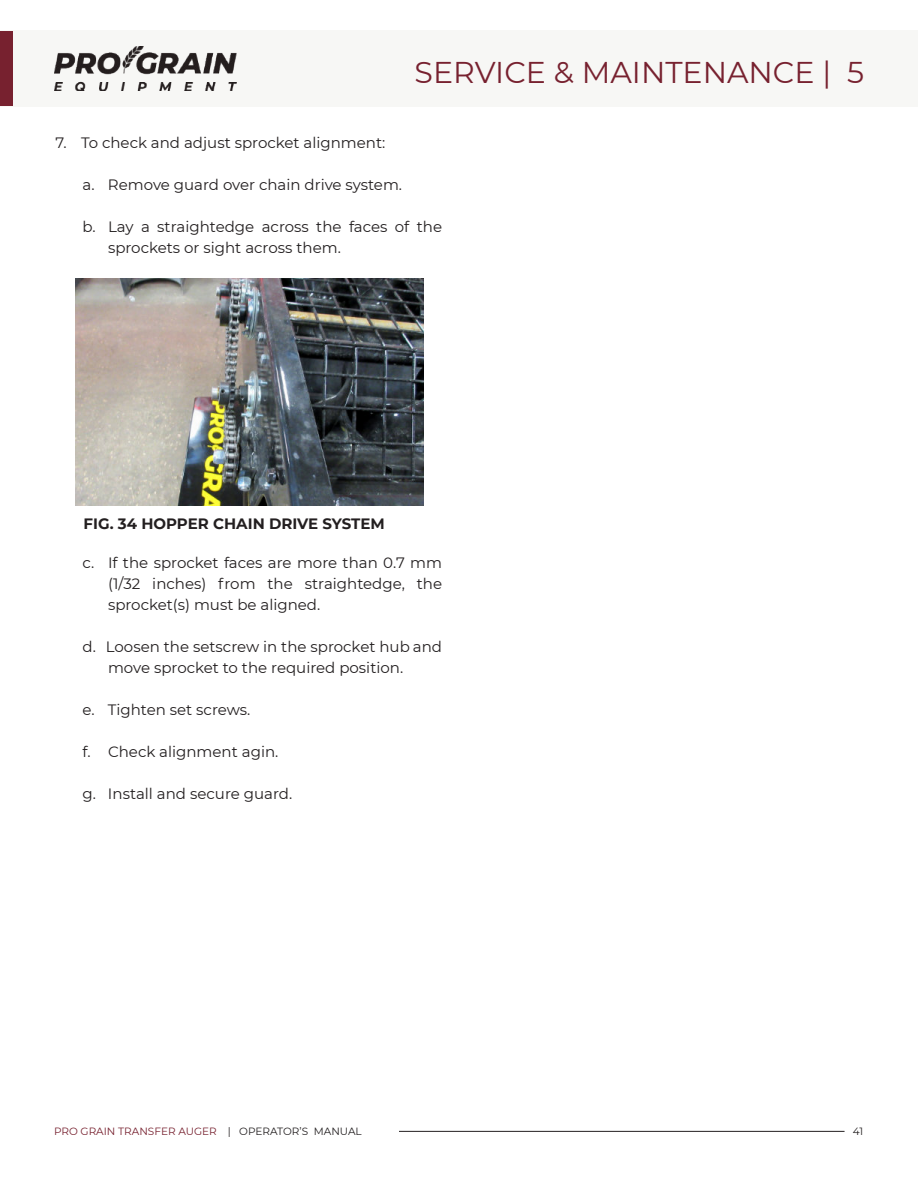
<style>
.page{position:relative;width:918px;height:1188px;background:#fff}
.page>*{position:absolute;margin:0;border:0;box-sizing:border-box;transform-origin:0 0}
.t1{font:30px "Montserrat";color:#77212f}
.t2{font:15px/21px "Montserrat";color:#231f20}
.t3{font:700 15px "Montserrat";color:#231f20}
.t4{font:10.5px "Montserrat";color:#77212f}
.t5{font:10.5px "Montserrat";color:#231f20}
.s1{color:#231f20}
</style>
<div class="page">
<div style="left:0;top:30px;width:918px;height:77px;background:#f7f7f5"></div>
<hr style="left:390px;top:1131px;width:455px;height:1px;background:#231f20">
<div style="left:54px;top:1125px;width:345px;height:10px;background:#fff"></div>
<img style="left:54px;top:47px;width:183px;height:44px">
<div style="left:0;top:31px;width:13px;height:75px;background:#77212f"></div>
<img style="left:76px;top:278px;width:348px;height:228px">
<h1 class="t1" style="left:415px;top:54px;width:451px">SERVICE &amp; MAINTENANCE | 5</h1>
<p class="t2" style="left:56px;top:133px;width:331px">7. To check and adjust sprocket alignment:</p>
<p class="t2" style="left:83px;top:175px;width:321px">a. Remove guard over chain drive system.</p>
<p class="t2" style="left:108px;top:217px;width:336px;text-indent:-25px">b. Lay a straightedge across the faces of the sprockets or sight across them.</p>
<p class="t3" style="left:84px;top:514px;width:303px">FIG. 34 HOPPER CHAIN DRIVE SYSTEM</p>
<p class="t2" style="left:108px;top:553px;width:336px;text-align:justify;text-indent:-25px">c. If the sprocket faces are more than 0.7 mm (1/32 inches) from the straightedge, the sprocket(s) must be aligned.</p>
<p class="t2" style="left:108px;top:637px;width:336px;text-indent:-25px">d. Loosen the setscrew in the sprocket hub and move sprocket to the required position.</p>
<p class="t2" style="left:83px;top:700px;width:169px">e. Tighten set screws.</p>
<p class="t2" style="left:83px;top:742px;width:197px">f. Check alignment agin.</p>
<p class="t2" style="left:83px;top:784px;width:211px">g. Install and secure guard.</p>
<p class="t4" style="left:54px;top:1125px;width:309px">PRO GRAIN TRANSFER AUGER <span class="s1">| OPERATOR’S MANUAL</span></p>
<p class="t5" style="left:853px;top:1125px;width:12px">41</p>
</div>
